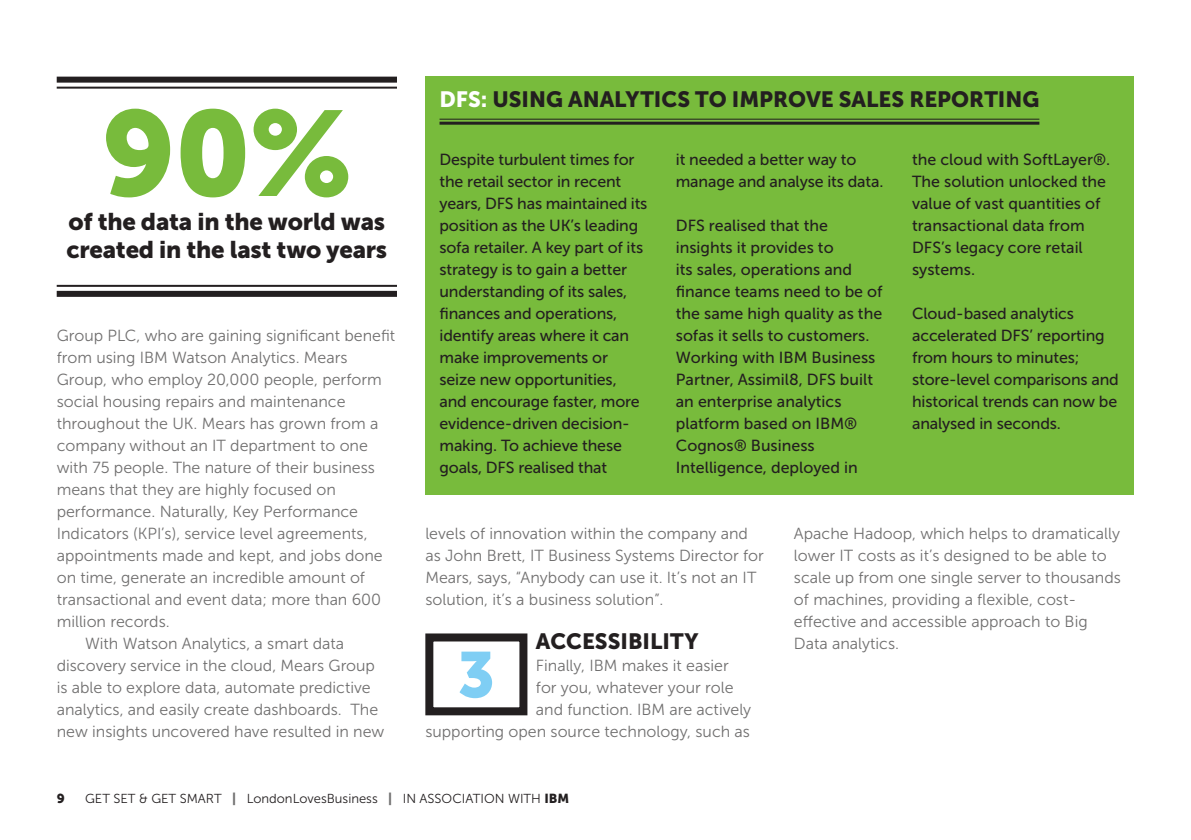
<style>
.page{position:relative;width:1191px;height:840px;background:#fff}
.page>*{position:absolute;margin:0;border:0;box-sizing:border-box;transform-origin:0 0}
.t1{font:120px "Museo Sans 900";color:#78bb3c}
.t2{font:64px "Museo Sans 900";color:#7fcef4}
.Pullstat{font:24px "Museo Sans 900";letter-spacing:-.01em;color:#231f20}
.Top_10_headlines{font:22px "Museo Sans 900";color:#231f20}
.Box_body_copy{font:16px/22px "Museo Sans 500";letter-spacing:-.01em;color:#231f20}
.Body_copy_no_indent{font:16px/22px "Museo Sans 300";color:#706f6f}
.Body_copy{font:16px/22px "Museo Sans 300";color:#706f6f}
.t3{font:13px "Museo Sans 300";color:#231f20}
.t4{font:13px "Museo Sans 900";color:#231f20}
.s1{color:#fff}
.s2{font-family:"Museo Sans 900";color:#706f6f}
.s3{font-family:"Museo Sans 900"}
</style>
<div class="page">
<div style="left:425px;top:77px;width:709px;height:418px;background:#78bb3c"></div>
<hr style="left:439px;top:119px;width:600px;height:1px;background:#231f20">
<hr style="left:439px;top:122px;width:600px;height:3px;background:#231f20">
<div style="left:57px;top:77px;width:340px;height:6px;background:#231f20"></div>
<hr style="left:57px;top:87px;width:340px;height:2px;background:#231f20">
<hr style="left:57px;top:285px;width:340px;height:2px;background:#231f20">
<div style="left:57px;top:291px;width:340px;height:6px;background:#231f20"></div>
<div style="left:425px;top:633px;width:102px;height:82px;border:8px solid #231f20"></div>
<p class="t1" style="left:101px;top:86px;width:252px">90%</p>
<p class="Pullstat" style="left:68px;top:207px;width:318px">of the data in the world was</p>
<p class="Pullstat" style="left:66px;top:235px;width:322px">created in the last two years</p>
<p class="Body_copy_no_indent" style="left:57px;top:324px;width:340px">Group PLC, who are gaining significant benefit from using IBM Watson Analytics. Mears Group, who employ 20,000 people, perform social housing repairs and maintenance throughout the UK. Mears has grown from a company without an IT department to one with 75 people. The nature of their business means that they are highly focused on performance. Naturally, Key Performance Indicators (KPI’s), service level agreements, appointments made and kept, and jobs done on time, generate an incredible amount of transactional and event data; more than 600 million records.</p>
<p class="Body_copy" style="left:57px;top:632px;width:329px;text-indent:28px">With Watson Analytics, a smart data discovery service in the cloud, Mears Group is able to explore data, automate predictive analytics, and easily create dashboards. The new insights uncovered have resulted in new</p>
<p class="Top_10_headlines" style="left:439px;top:87px;width:601px"><span class="s1">DFS:</span> USING ANALYTICS TO IMPROVE SALES REPORTING</p>
<p class="Box_body_copy" style="left:439px;top:148px;width:209px">Despite turbulent times for the retail sector in recent years, DFS has maintained its position as the UK’s leading sofa retailer. A key part of its strategy is to gain a better understanding of its sales, finances and operations, identify areas where it can make improvements or seize new opportunities, and encourage faster, more evidence-driven decision&shy;making. To achieve these goals, DFS realised that</p>
<p class="Box_body_copy" style="left:676px;top:148px;width:209px">it needed a better way to manage and analyse its data.</p>
<p class="Box_body_copy" style="left:676px;top:214px;width:208px">DFS realised that the insights it provides to<br>its sales, operations and finance teams need to be of the same high quality as the sofas it sells to customers.<br>Working with IBM Business<br>Partner, Assimil8, DFS built an enterprise analytics platform based on IBM®<br>Cognos® Business<br>Intelligence, deployed in</p>
<p class="Box_body_copy" style="left:912px;top:148px;width:200px">the cloud with SoftLayer®.<br>The solution unlocked the value of vast quantities of transactional data from<br>DFS’s legacy core retail systems.</p>
<p class="Box_body_copy" style="left:912px;top:302px;width:208px">Cloud-based analytics accelerated DFS’ reporting from hours to minutes; store-level comparisons and historical trends can now be analysed in seconds.</p>
<p class="Body_copy" style="left:425px;top:522px;width:340px">levels of innovation within the company and as John Brett, IT Business Systems Director for Mears, says, “Anybody can use it. It’s not an IT solution, it’s a business solution”.</p>
<p class="Top_10_headlines" style="left:536px;top:628px;width:164px">ACCESSIBILITY</p>
<p class="Body_copy_no_indent" style="left:536px;top:654px;width:194px">Finally, IBM makes it easier</p>
<p class="Body_copy_no_indent" style="left:536px;top:676px;width:199px">for you, whatever your role</p>
<p class="Body_copy_no_indent" style="left:536px;top:698px;width:217px">and function. IBM are actively</p>
<p class="Body_copy_no_indent" style="left:425px;top:720px;width:326px">supporting open source technology, such as</p>
<p class="t2" style="left:457px;top:638px;width:39px">3</p>
<p class="Body_copy_no_indent" style="left:794px;top:522px;width:328px">Apache Hadoop, which helps to dramatically lower IT costs as it’s designed to be able to scale up from one single server to thousands of machines, providing a flexible, cost&shy;effective and accessible approach to Big Data analytics.</p>
<p class="t4" style="left:57px;top:791px;width:10px">9</p>
<p class="t3" style="left:85px;top:791px;width:486px">GET SET &amp; GET SMART <span class="s2">|</span> LondonLovesBusiness <span class="s2">|</span> IN ASSOCIATION WITH <span class="s3">IBM</span></p>
</div>
